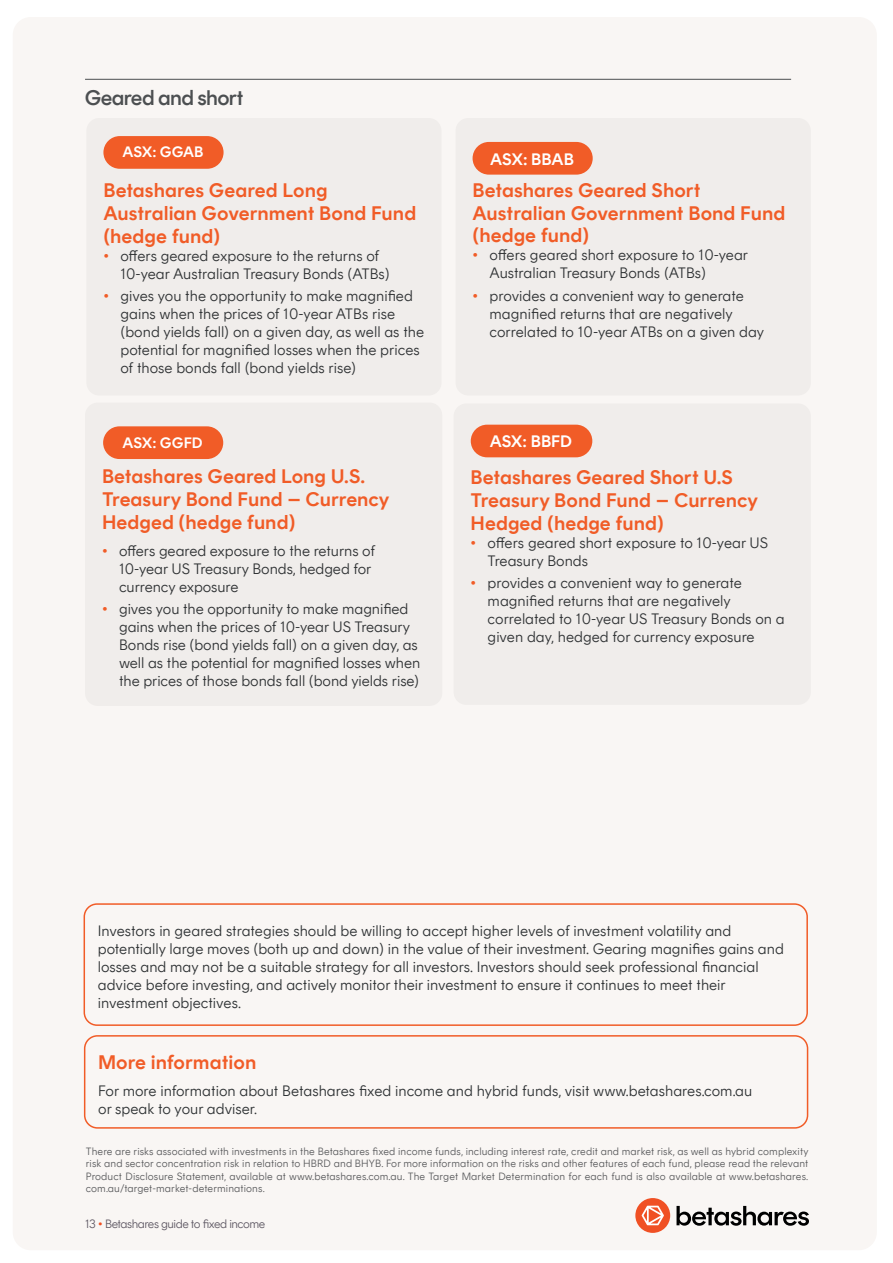
<style>
.page{position:relative;width:893px;height:1263px;background:#fff}
.page>*{position:absolute;margin:0;border:0;box-sizing:border-box;transform-origin:0 0}
.t1{font:500 21px "Rund Display";color:#4c4f51}
.t2{font:600 19.5px/23px "Rund Text";color:#f15c27}
.t3{font:600 16.5px "Rund Text";letter-spacing:-.005em;color:#fff}
.t4{font:300 15px/18px "Rund Text";color:#2e3133}
.t5{font:300 15px/18px "Rund Text";color:#2d3133}
.t6{font:600 15px "Rund Text";color:#fff}
.t7{font:300 12px "Rund Text";letter-spacing:-.04em;color:#5f5964}
.t8{font:300 10.5px/12.6px "Rund Text";letter-spacing:.01em;color:#58595b;text-align:justify}
.s1{color:#f15c27}
.s2{color:#f05024}
</style>
<div class="page">
<div style="left:13px;top:17px;width:864px;height:1233px;background:#f9f6f4;border-radius:18px"></div>
<div style="left:85px;top:403px;width:357px;height:303px;background:#f0edeb;border-radius:13px"></div>
<div style="left:103px;top:426px;width:120px;height:33px;background:#f15c27;border-radius:16px"></div>
<hr style="left:85px;top:79px;width:706px;height:1px;background:#4c4f51">
<div style="left:86px;top:118px;width:355px;height:277px;background:#f0edeb;border-radius:13px"></div>
<div style="left:103px;top:136px;width:121px;height:33px;background:#f15c27;border-radius:16px"></div>
<div style="left:456px;top:118px;width:355px;height:277px;background:#f0edeb;border-radius:13px"></div>
<div style="left:473px;top:142px;width:120px;height:33px;background:#f15c27;border-radius:16px"></div>
<div style="left:454px;top:403px;width:357px;height:302px;background:#f0edeb;border-radius:13px"></div>
<div style="left:471px;top:425px;width:121px;height:32px;background:#f15c27;border-radius:16px"></div>
<div style="left:84px;top:1035px;width:724px;height:94px;border:2px solid #f15c27;border-radius:13px"></div>
<div style="left:84px;top:903px;width:724px;height:123px;border:2px solid #f15c27;border-radius:13px"></div>
<div style="left:635px;top:1198px;width:35px;height:35px;background:#f05024;border-radius:50%"></div>
<svg style="left:642px;top:1206px;width:22px;height:19px"></svg>
<svg style="left:676px;top:1206px;width:133px;height:20px"></svg>
<h1 class="t1" style="left:85px;top:86px;width:160px">Geared and short</h1>
<p class="t6" style="left:122px;top:143px;width:83px">ASX: GGAB</p>
<h2 class="t2" style="left:103px;top:179px;width:314px">Betashares Geared Long<br>Australian Government Bond Fund (hedge fund)</h2>
<p class="t4" style="left:120px;top:247px;width:271px;text-indent:-17px"><span class="s1">•</span> offers geared exposure to the returns of<br>10-year Australian Treasury Bonds (ATBs)</p>
<p class="t4" style="left:120px;top:287px;width:305px;text-indent:-17px"><span class="s1">•</span> gives you the opportunity to make magnified gains when the prices of 10-year ATBs rise (bond yields fall) on a given day, as well as the potential for magnified losses when the prices of those bonds fall (bond yields rise)</p>
<p class="t6" style="left:122px;top:434px;width:82px">ASX: GGFD</p>
<h2 class="t2" style="left:102px;top:465px;width:289px">Betashares Geared Long U.S.<br>Treasury Bond Fund – Currency<br>Hedged (hedge fund)</h2>
<p class="t4" style="left:119px;top:542px;width:257px;text-indent:-17px"><span class="s1">•</span> offers geared exposure to the returns of<br>10-year US Treasury Bonds, hedged for currency exposure</p>
<p class="t4" style="left:119px;top:600px;width:303px;text-indent:-17px"><span class="s1">•</span> gives you the opportunity to make magnified gains when the prices of 10-year US Treasury Bonds rise (bond yields fall) on a given day, as well as the potential for magnified losses when the prices of those bonds fall (bond yields rise)</p>
<p class="t3" style="left:490px;top:149px;width:85px">ASX: BBAB</p>
<h2 class="t2" style="left:473px;top:179px;width:314px;line-height:22.5px">Betashares Geared Short<br>Australian Government Bond Fund (hedge fund)</h2>
<p class="t4" style="left:490px;top:246px;width:260px;text-indent:-17px"><span class="s1">•</span> offers geared short exposure to 10-year<br>Australian Treasury Bonds (ATBs)</p>
<p class="t4" style="left:490px;top:286px;width:276px;text-indent:-17px"><span class="s1">•</span> provides a convenient way to generate magnified returns that are negatively correlated to 10-year ATBs on a given day</p>
<p class="t3" style="left:490px;top:432px;width:84px">ASX: BBFD</p>
<h2 class="t2" style="left:471px;top:466px;width:289px">Betashares Geared Short U.S<br>Treasury Bond Fund – Currency<br>Hedged (hedge fund)</h2>
<p class="t4" style="left:488px;top:534px;width:282px;text-indent:-17px"><span class="s1">•</span> offers geared short exposure to 10-year US<br>Treasury Bonds</p>
<p class="t4" style="left:488px;top:574px;width:299px;text-indent:-17px"><span class="s1">•</span> provides a convenient way to generate magnified returns that are negatively correlated to 10-year US Treasury Bonds on a given day, hedged for currency exposure</p>
<p class="t5" style="left:98px;top:922px;width:688px">Investors in geared strategies should be willing to accept higher levels of investment volatility and potentially large moves (both up and down) in the value of their investment. Gearing magnifies gains and losses and may not be a suitable strategy for all investors. Investors should seek professional financial advice before investing, and actively monitor their investment to ensure it continues to meet their investment objectives.</p>
<h2 class="t2" style="left:98px;top:1050px;width:160px">More information</h2>
<p class="t5" style="left:98px;top:1081px;width:656px">For more information about Betashares fixed income and hybrid funds, visit www.betashares.com.au or speak to your adviser.</p>
<p class="t8" style="left:86px;top:1145px;width:724px">There are risks associated with investments in the Betashares fixed income funds, including interest rate, credit and market risk, as well as hybrid complexity risk and sector concentration risk in relation to HBRD and BHYB. For more information on the risks and other features of each fund, please read the relevant Product Disclosure Statement, available at www.betashares.com.au. The Target Market Determination for each fund is also available at www.betashares. com.au/target-market-determinations.</p>
<p class="t7" style="left:85px;top:1217px;width:182px">13 <span class="s2">•</span> Betashares guide to fixed income</p>
</div>
